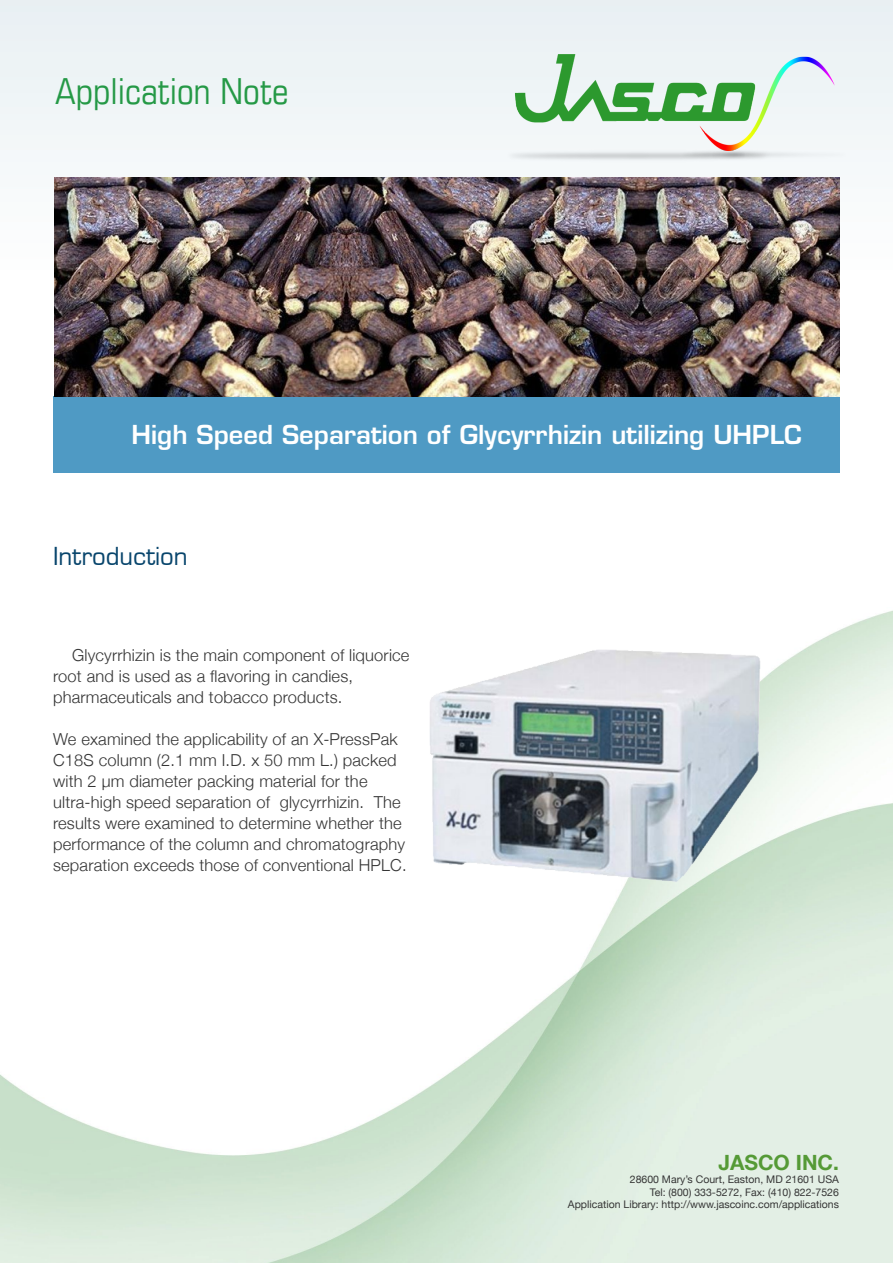
<style>
.page{position:relative;width:893px;height:1263px;background:#fff}
.page>*{position:absolute;margin:0;border:0;box-sizing:border-box;transform-origin:0 0}
.App_note_title{font:condensed 36px "Eurostile LT";color:#259946}
.Heading_1{font:27px "Eurostile";color:#08456c}
.t1{font:600 25.5px "Eurostile LT Std";color:#fff}
.Footer_name{font:700 21px "Helvetica Neue";color:#559a36}
.Paragraph{font:300 16.5px/21px "Helvetica Neue";letter-spacing:.01em;color:#353535}
.Footer_text{font:10.5px "Helvetica Neue";color:#353535}
.Footer_name-2{font:10.5px "Helvetica Neue";color:#353535}
</style>
<div class="page">
<img style="left:0;top:396px;width:893px;height:867px">
<div style="left:0;top:1px;width:893px;height:280px;background:#eef4f6"></div>
<img style="left:515px;top:54px;width:320px;height:105px">
<div style="left:53px;top:397px;width:787px;height:76px;background:#4f9ac4"></div>
<img style="left:54px;top:178px;width:786px;height:219px">
<img style="left:429px;top:650px;width:331px;height:233px">
<p class="App_note_title" style="left:55px;top:70px;width:235px">Application Note</p>
<p class="t1" style="left:132px;top:419px;width:672px">High Speed Separation of Glycyrrhizin utilizing UHPLC</p>
<p class="Heading_1" style="left:53px;top:542px;width:136px">Introduction</p>
<p class="Paragraph" style="left:53px;top:644px;width:358px;text-indent:19px">Glycyrrhizin is the main component of liquorice root and is used as a flavoring in candies, pharmaceuticals and tobacco products.</p>
<p class="Paragraph" style="left:53px;top:728px;width:355px">We examined the applicability of an X-PressPak C18S column (2.1 mm I.D. x 50 mm L.) packed with 2 µm diameter packing material for the ultra-high speed separation of glycyrrhizin. The results were examined to determine whether the performance of the column and chromatography separation exceeds those of conventional HPLC.</p>
<p class="Footer_name" style="left:718px;top:1150px;width:122px">JASCO INC.</p>
<p class="Footer_name-2" style="left:630px;top:1173px;width:211px">28600 Mary’s Court, Easton, MD 21601 USA</p>
<p class="Footer_text" style="left:650px;top:1185px;width:191px">Tel: (800) 333-5272, Fax: (410) 822-7526</p>
<p class="Footer_text" style="left:568px;top:1198px;width:273px">Application Library: http://www.jascoinc.com/applications</p>
</div>
